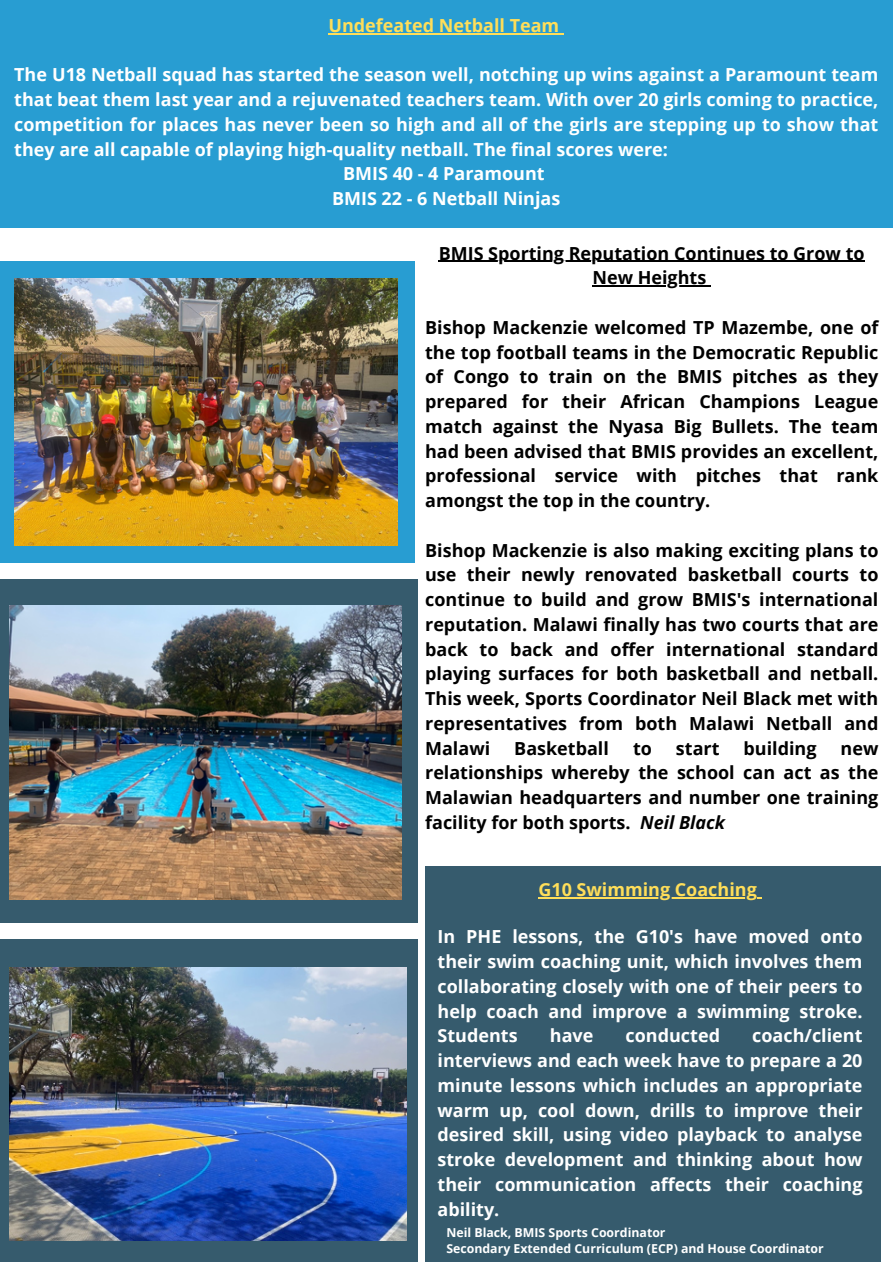
<style>
.page{position:relative;width:893px;height:1264px;background:#fff}
.page>*{position:absolute;margin:0;border:0;box-sizing:border-box;transform-origin:0 0}
.t1{font:700 18px/24.8px "Open Sans";color:#000;text-align:justify}
.t2{font:700 18px/24.8px "Open Sans";color:#fff;text-align:justify}
.t3{font:700 18px "Open Sans";color:#ffde59}
.t4{font:700 12.3px "Open Sans";color:#fff}
.s1{font-style:italic}
</style>
<div class="page">
<div style="left:0;top:939px;width:417px;height:323px;background:#365b6d"></div>
<img style="left:9px;top:967px;width:397px;height:273px">
<div style="left:0;top:579px;width:417px;height:343px;background:#365b6d"></div>
<div style="left:0;top:261px;width:414px;height:301px;background:#289dd2"></div>
<div style="left:0;top:0;width:892px;height:227px;background:#289dd2"></div>
<img style="left:15px;top:278px;width:382px;height:267px">
<div style="left:425px;top:866px;width:455px;height:395px;background:#365b6d"></div>
<img style="left:9px;top:605px;width:393px;height:294px">
<hr style="left:438px;top:261px;width:426px;height:1px;background:#000">
<hr style="left:592px;top:285px;width:114px;height:2px;background:#000">
<hr style="left:538px;top:897px;width:219px;height:1px;background:#ffde59">
<hr style="left:328px;top:33px;width:231px;height:1px;background:#ffde59">
<p class="t3" style="left:328px;top:13px;width:232px">Undefeated Netball Team</p>
<p class="t2" style="left:14px;top:62px;width:865px">The U18 Netball squad has started the season well, notching up wins against a Paramount team that beat them last year and a rejuvenated teachers team. With over 20 girls coming to practice, competition for places has never been so high and all of the girls are stepping up to show that they are all capable of playing high-quality netball. The final scores were:</p>
<p class="t2" style="left:343px;top:161px;width:203px">BMIS 40 - 4 Paramount</p>
<p class="t2" style="left:332px;top:186px;width:230px">BMIS 22 - 6 Netball Ninjas</p>
<p class="t1" style="left:438px;top:240px;width:427px;text-align:center">BMIS Sporting Reputation Continues to Grow to<br>New Heights</p>
<p class="t1" style="left:425px;top:314px;width:455px">Bishop Mackenzie welcomed TP Mazembe, one of the top football teams in the Democratic Republic of Congo to train on the BMIS pitches as they prepared for their African Champions League match against the Nyasa Big Bullets. The team had been advised that BMIS provides an excellent, professional service with pitches that rank amongst the top in the country.</p>
<p class="t1" style="left:425px;top:537px;width:455px">Bishop Mackenzie is also making exciting plans to use their newly renovated basketball courts to continue to build and grow BMIS's international reputation. Malawi finally has two courts that are back to back and offer international standard playing surfaces for both basketball and netball.<br>This week, Sports Coordinator Neil Black met with representatives from both Malawi Netball and Malawi</p>
<p class="t1" style="left:514px;top:735px;width:96px">Basketball</p>
<p class="t1" style="left:633px;top:735px;width:20px">to</p>
<p class="t1" style="left:676px;top:735px;width:45px">start</p>
<p class="t1" style="left:743px;top:735px;width:74px">building</p>
<p class="t1" style="left:425px;top:735px;width:455px;text-indent:415px">new relationships whereby the school can act as the Malawian headquarters and number one training facility for both sports. <span class="s1">Neil Black</span></p>
<p class="t3" style="left:538px;top:877px;width:220px">G10 Swimming Coaching</p>
<p class="t2" style="left:437px;top:924px;width:426px">In PHE lessons, the G10's have moved onto their swim coaching unit, which involves them collaborating closely with one of their peers to help coach and improve a swimming stroke.<br>Students</p>
<p class="t2" style="left:437px;top:1023px;width:426px;text-indent:314px">coach/client interviews and each week have to prepare a 20 minute lessons which includes an appropriate warm up, cool down, drills to improve their desired skill, using video playback to analyse stroke development and thinking about how their communication affects their coaching ability.</p>
<p class="t4" style="left:446px;top:1223px;width:221px">Neil Black, BMIS Sports Coordinator</p>
<p class="t4" style="left:446px;top:1240px;width:379px">Secondary Extended Curriculum (ECP) and House Coordinator</p>
<p class="t2" style="left:550px;top:1023px;width:45px">have</p>
<p class="t2" style="left:625px;top:1023px;width:96px">conducted</p>
</div>
